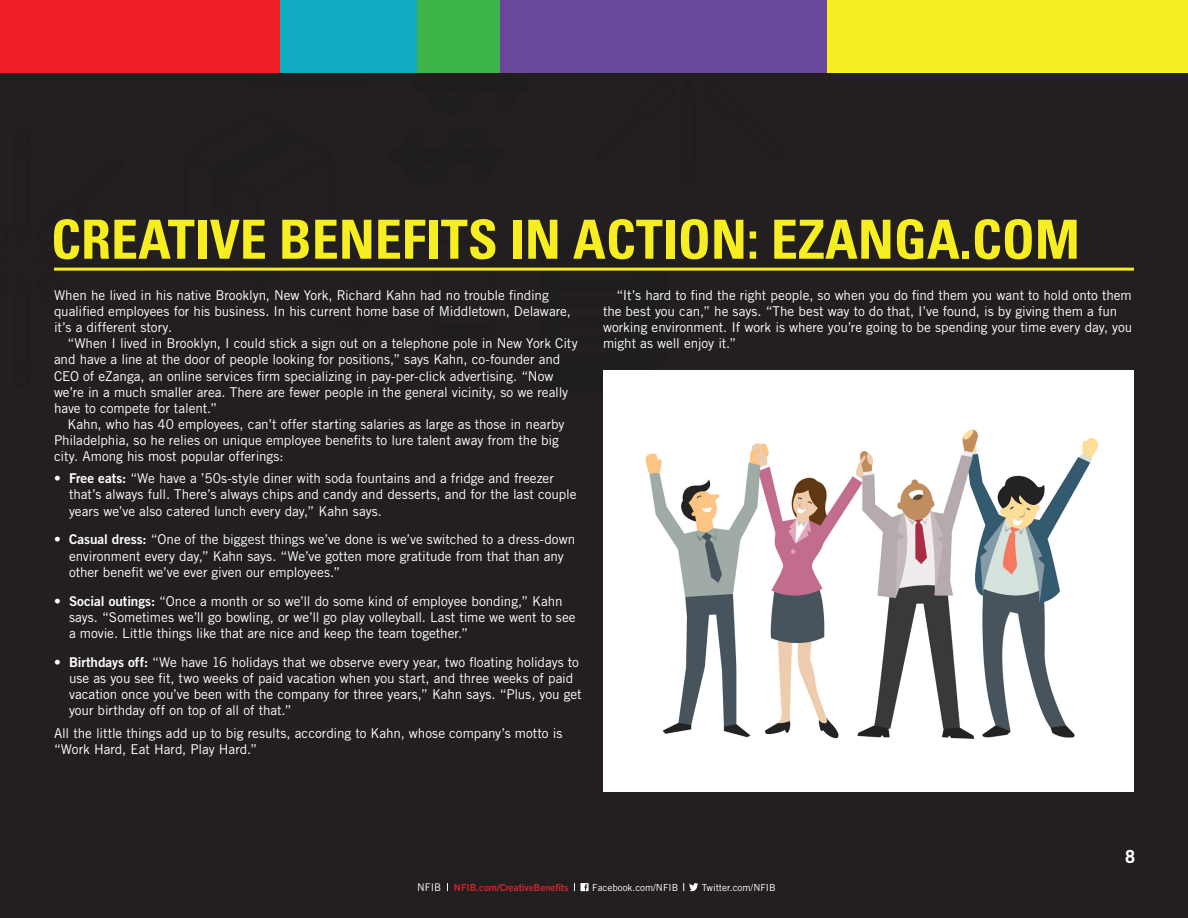
<style>
.page{position:relative;width:1188px;height:918px;background:#231f20}
.page>*{position:absolute;margin:0;border:0;box-sizing:border-box;transform-origin:0 0}
.t1{font:700 condensed 54px "Univers LT Std";color:#f7ee22}
.t2{font:700 18px "Trade Gothic LT Std";color:#fff}
.t3{font:13.5px/16.2px "Trade Gothic LT Std";letter-spacing:-.005em;color:#fff}
.t4{font:9.75px "Trade Gothic LT Std";color:#fff}
.t5{font:9.75px "Trade Gothic LT Std Bd 2";color:#d1232a}
.s1{font-family:"Trade Gothic LT Std Bd 2"}
.s2{font-family:"Trade Gothic LT Std";font-size:10.5px;color:#fff}
</style>
<div class="page">
<svg style="left:0;top:72px;width:806px;height:196px"></svg>
<div style="left:0;top:0;width:280px;height:72px;background:#ee2026"></div>
<div style="left:280px;top:0;width:137px;height:72px;background:#10aac3"></div>
<div style="left:417px;top:0;width:83px;height:72px;background:#3db54a"></div>
<div style="left:500px;top:0;width:328px;height:72px;background:#69479c"></div>
<div style="left:828px;top:0;width:360px;height:72px;background:#f7ee22"></div>
<svg style="left:683px;top:883px;width:15px;height:8px"></svg>
<svg style="left:580px;top:883px;width:9px;height:8px"></svg>
<svg style="left:584px;top:884px;width:3px;height:7px"></svg>
<hr style="left:54px;top:268px;width:1080px;height:3px;background:#f7ee22">
<div style="left:603px;top:370px;width:531px;height:421px;background:#fff"></div>
<img style="left:645px;top:429px;width:453px;height:310px">
<p class="t1" style="left:51px;top:206px;width:1030px">CREATIVE BENEFITS IN ACTION: EZANGA.COM</p>
<p class="t3" style="left:54px;top:287px;width:519px">When he lived in his native Brooklyn, New York, Richard Kahn had no trouble finding qualified employees for his business. In his current home base of Middletown, Delaware, it’s a different story.</p>
<p class="t3" style="left:54px;top:335px;width:525px;text-indent:14px">“When I lived in Brooklyn, I could stick a sign out on a telephone pole in New York City and have a line at the door of people looking for positions,” says Kahn, co-founder and CEO of eZanga, an online services firm specializing in pay-per-click advertising. “Now we’re in a much smaller area. There are fewer people in the general vicinity, so we really have to compete for talent.”</p>
<p class="t3" style="left:54px;top:416px;width:512px;text-indent:14px">Kahn, who has 40 employees, can’t offer starting salaries as large as those in nearby<br>Philadelphia, so he relies on unique employee benefits to lure talent away from the big city. Among his most popular offerings:</p>
<p class="t3" style="left:69px;top:470px;width:509px;text-indent:-15px">• <span class="s1">Free eats:</span> “We have a ’50s-style diner with soda fountains and a fridge and freezer that’s always full. There’s always chips and candy and desserts, and for the last couple years we’ve also catered lunch every day,” Kahn says.</p>
<p class="t3" style="left:69px;top:531px;width:508px;text-indent:-15px">• <span class="s1">Casual dress:</span> “One of the biggest things we’ve done is we’ve switched to a dress-down environment every day,” Kahn says. “We’ve gotten more gratitude from that than any other benefit we’ve ever given our employees.”</p>
<p class="t3" style="left:69px;top:593px;width:508px;text-indent:-15px">• <span class="s1">Social outings:</span> “Once a month or so we’ll do some kind of employee bonding,” Kahn says. “Sometimes we’ll go bowling, or we’ll go play volleyball. Last time we went to see a movie. Little things like that are nice and keep the team together.”</p>
<p class="t3" style="left:69px;top:654px;width:514px;text-indent:-15px">• <span class="s1">Birthdays off:</span> “We have 16 holidays that we observe every year, two floating holidays to use as you see fit, two weeks of paid vacation when you start, and three weeks of paid vacation once you’ve been with the company for three years,” Kahn says. “Plus, you get your birthday off on top of all of that.”</p>
<p class="t3" style="left:54px;top:725px;width:510px">All the little things add up to big results, according to Kahn, whose company’s motto is “Work Hard, Eat Hard, Play Hard.”</p>
<p class="t3" style="left:603px;top:287px;width:531px;text-indent:14px">“It’s hard to find the right people, so when you do find them you want to hold onto them the best you can,” he says. “The best way to do that, I’ve found, is by giving them a fun working environment. If work is where you’re going to be spending your time every day, you might as well enjoy it.”</p>
<p class="t5" style="left:417px;top:881px;width:153px"><span class="s2">NFIB</span> NFIB.com/CreativeBenefits</p>
<p class="t4" style="left:592px;top:881px;width:87px">Facebook.com/NFIB</p>
<p class="t4" style="left:702px;top:881px;width:75px">Twitter.com/NFIB</p>
<p class="t2" style="left:1125px;top:846px;width:12px">8</p>
</div>
